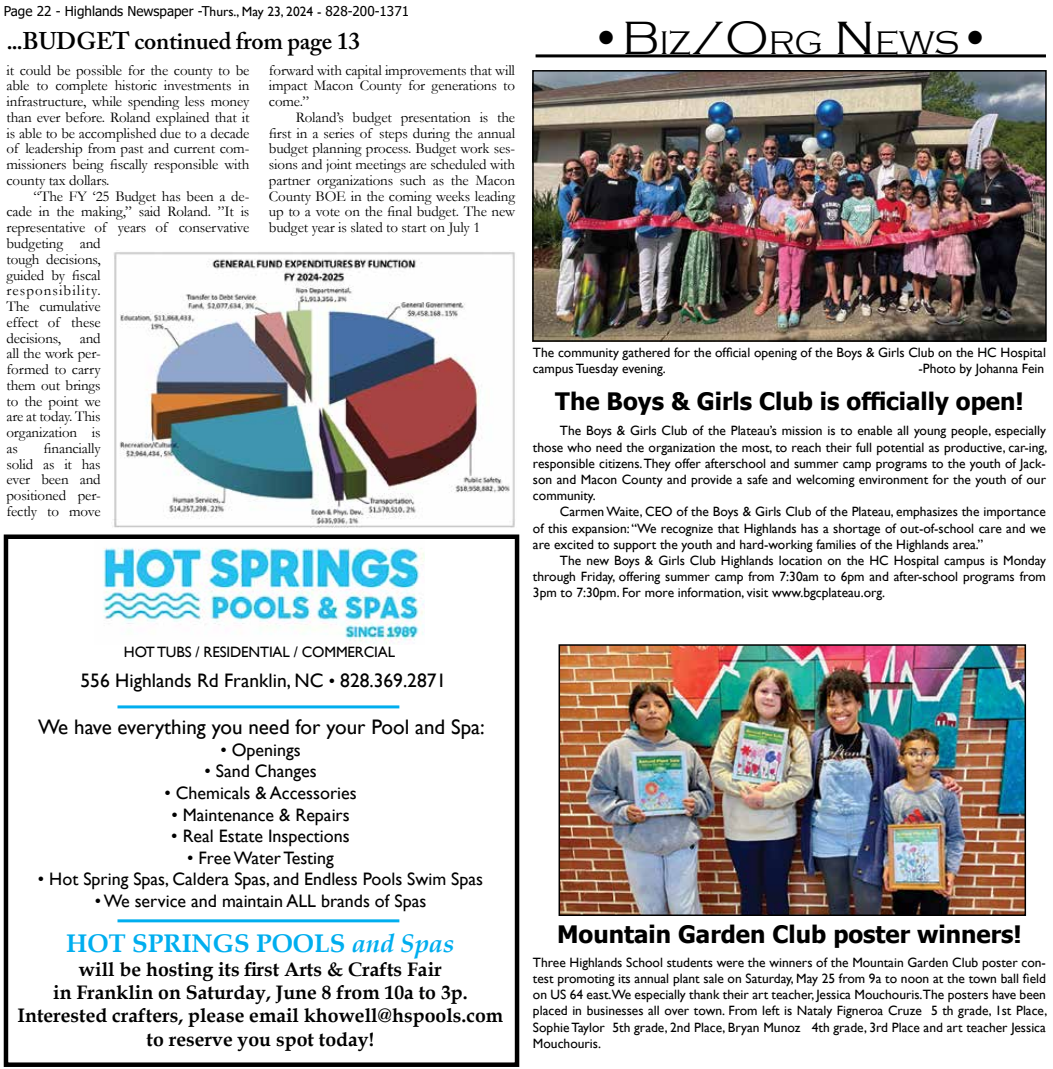
<style>
.page{position:relative;width:1053px;height:1069px;background:#fff}
.page>*{position:absolute;margin:0;border:0;box-sizing:border-box;transform-origin:0 0}
.t1{font:300 33.6px "Copperplate Gothic";letter-spacing:-.005em;color:#000}
.t2{font:700 25.5px "Book Antiqua";color:#00aeef}
.t3{font:700 24px "Tahoma";color:#000}
.t4{font:600 24px "Adobe Caslon Pro";letter-spacing:-.01em;color:#000}
.t5{font:21px "Gill Sans";color:#000}
.t6{font:700 19.5px/23.4px "Book Antiqua";color:#000;text-align:center}
.t7{font:19.5px "Gill Sans";color:#000}
.t8{font:18px "Gill Sans";color:#000}
.t9{font:15px/15.8px "Garamond";letter-spacing:-.01em;color:#000;text-align:justify}
.t10{font:15px "Gill Sans";letter-spacing:-.01em;color:#000}
.t11{font:13.5px/16.2px "Gill Sans";color:#000;text-align:justify}
.t12{font:13.5px "Tahoma";color:#000}
.s1{font-family:"Gill Sans"}
.s2{font-size:48px}
.s3{font-size:18px}
.s4{font-style:italic}
</style>
<div class="page">
<img style="left:103px;top:547px;width:322px;height:97px">
<div style="left:4px;top:534px;width:515px;height:532px;border:4px solid #000"></div>
<hr style="left:118px;top:705px;width:281px;height:3px;background:#00aeef">
<hr style="left:118px;top:919px;width:281px;height:3px;background:#00aeef">
<img style="left:562px;top:647px;width:461px;height:265px">
<div style="left:559px;top:644px;width:467px;height:271px;border:2px solid #000"></div>
<hr style="left:536px;top:54px;width:510px;height:3px;background:#000">
<img style="left:535px;top:73px;width:509px;height:266px">
<div style="left:532px;top:70px;width:515px;height:272px;border:2px solid #000"></div>
<img style="left:112px;top:252px;width:403px;height:276px">
<p class="t12" style="left:4px;top:2px;width:407px">Page 22 - Highlands Newspaper -T<span class="s1">hurs., May 23, 2024 -</span> 828-200-1371</p>
<h3 class="t4" style="left:6px;top:27px;width:356px">...BUDGET continued from page 13</h3>
<p class="t9" style="left:6px;top:62px;width:244px">it could be possible for the county to be able to complete historic investments in infrastructure, while spending less money than ever before. Roland explained that it is able to be accomplished due to a decade of leadership from past and current com&shy;missioners being fiscally responsible with county tax dollars.</p>
<p class="t9" style="left:6px;top:188px;width:245px;text-align:left;text-indent:27px">“The FY ‘25 Budget has been a de&shy;cade in the making,” said Roland. ”It is representative of years of conservative budgeting and<br>tough decisions,<br>guided by fiscal<br>responsibility.<br>The cumulative<br>effect of these<br>decisions, and<br>all the work per-<br>formed to carry<br>them out brings<br>to the point we<br>are at today. This<br>organization is<br>as</p>
<p class="t9" style="left:269px;top:62px;width:248px">forward with capital improvements that will impact Macon County for generations to come.”</p>
<p class="t9" style="left:269px;top:109px;width:248px;text-indent:27px">Roland’s budget presentation is the first in a series of steps during the annual budget planning process. Budget work ses&shy;sions and joint meetings are scheduled with partner organizations such as the Macon County BOE in the coming weeks leading up to a vote on the final budget. The new budget year is slated to start on July 1</p>
<p class="t9" style="left:6px;top:440px;width:96px;text-indent:37px">financially solid as it has ever been and positioned per&shy;fectly to move</p>
<h1 class="t1" style="left:590px;top:25px;width:402px"><span class="s2">•B</span>IZ<span class="s2">/O</span>RG <span class="s2">N</span> EWS<span class="s2">•</span></h1>
<p class="t11" style="left:533px;top:345px;width:515px">The community gathered for the official opening of the Boys &amp; Girls Club on the HC Hospital campus Tuesday evening.</p>
<p class="t11" style="left:918px;top:361px;width:127px">-Photo by Johanna Fein</p>
<h3 class="t3" style="left:555px;top:385px;width:470px">The Boys &amp; Girls Club is officially open!</h3>
<p class="t11" style="left:533px;top:423px;width:516px;text-indent:27px">The Boys &amp; Girls Club of the Plateau’s mission is to enable all young people, especially those who need the organization the most, to reach their full potential as productive, car-ing, responsible citizens. They offer afterschool and summer camp programs to the youth of Jack&shy;son and Macon County and provide a safe and welcoming environment for the youth of our community.</p>
<p class="t11" style="left:533px;top:504px;width:515px;text-indent:27px">Carmen Waite, CEO of the Boys &amp; Girls Club of the Plateau, emphasizes the importance of this expansion: “We recognize that Highlands has a shortage of out-of-school care and we are excited to support the youth and hard-working families of the Highlands area.”</p>
<p class="t11" style="left:533px;top:552px;width:515px;text-indent:27px">The new Boys &amp; Girls Club Highlands location on the HC Hospital campus is Monday through Friday, offering summer camp from 7:30am to 6pm and after-school programs from 3pm to 7:30pm. For more information, visit www.bgcplateau.org.</p>
<p class="t10" style="left:124px;top:643px;width:273px">HOT TUBS / RESIDENTIAL / COMMERCIAL</p>
<h3 class="t7" style="left:81px;top:668px;width:367px">556 Highlands Rd Franklin, NC <span class="s3">•</span> 828.369.2871</h3>
<h3 class="t5" style="left:38px;top:714px;width:448px">We have everything you need for your Pool and Spa:</h3>
<h3 class="t8" style="left:220px;top:739px;width:82px">• Openings</h3>
<h3 class="t8" style="left:204px;top:760px;width:114px">• Sand Changes</h3>
<h3 class="t8" style="left:164px;top:782px;width:194px">• Chemicals &amp; Accessories</h3>
<h3 class="t8" style="left:171px;top:803px;width:180px">• Maintenance &amp; Repairs</h3>
<h3 class="t8" style="left:171px;top:825px;width:180px">• Real Estate Inspections</h3>
<h3 class="t8" style="left:187px;top:847px;width:148px">• Free Water Testing</h3>
<h3 class="t8" style="left:38px;top:868px;width:447px">• Hot Spring Spas, Caldera Spas, and Endless Pools Swim Spas</h3>
<h3 class="t8" style="left:95px;top:890px;width:333px">• We service and maintain ALL brands of Spas</h3>
<h2 class="t2" style="left:66px;top:925px;width:390px">HOT SPRINGS POOLS <span class="s4">and Spas</span></h2>
<h3 class="t6" style="left:18px;top:956px;width:487px">will be hosting its first Arts &amp; Crafts Fair<br>in Franklin on Saturday, June 8 from 10a to 3p.<br>Interested crafters, please email khowell@hspools.com to reserve you spot today!</h3>
<h3 class="t3" style="left:557px;top:916px;width:466px">Mountain Garden Club poster winners!</h3>
<p class="t11" style="left:533px;top:954px;width:516px">Three Highlands School students were the winners of the Mountain Garden Club poster con&shy;test promoting its annual plant sale on Saturday, May 25 from 9a to noon at the town ball field on US 64 east.We especially thank their art teacher, Jessica Mouchouris.The posters have been placed in businesses all over town. From left is Nataly Figneroa Cruze 5 th grade, 1st Place, Sophie Taylor 5th grade, 2nd Place, Bryan Munoz 4th grade, 3rd Place and art teacher Jessica Mouchouris.</p>
</div>
